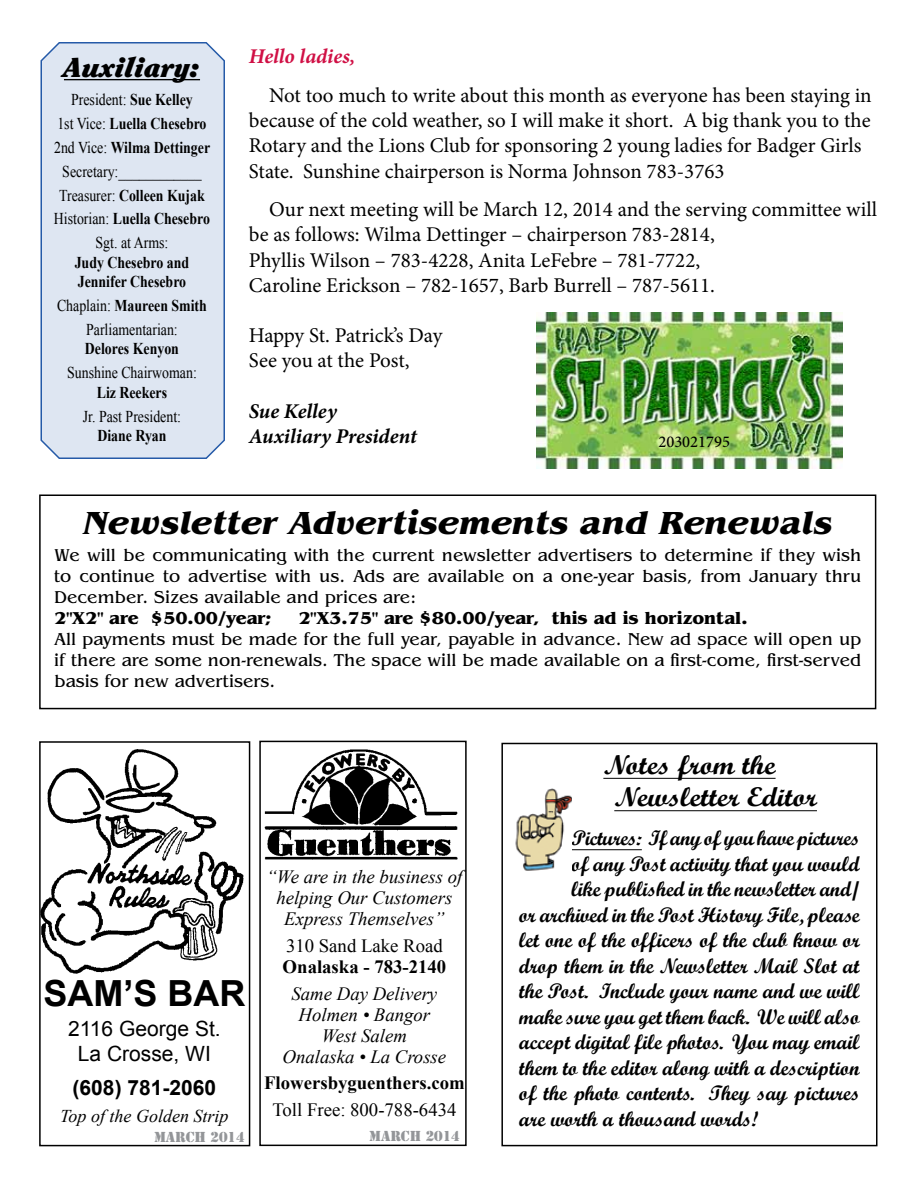
<style>
.page{position:relative;width:918px;height:1188px;background:#fff}
.page>*{position:absolute;margin:0;border:0;box-sizing:border-box;transform-origin:0 0}
.t1{font:700 36px "Arial";color:#000}
.t2{font:italic 700 33px "Benguiat";color:#000}
.t3{font:27px/32.4px "Script MT Bold";color:#000;scale:1.1 1}
.t4{font:italic 900 27px "Clearface";color:#000;scale:1.1 1}
.t5{font:21px/25.2px "Minion Pro";color:#000}
.t6{font:21px "Script MT Bold";color:#000}
.t7{font:italic 700 21px/25.2px "Minion Pro";color:#000}
.t8{font:21px/25.2px "Arial";color:#000;text-align:center}
.t9{font:700 21px "Arial";color:#000}
.t10{font:italic 700 21px "Minion Pro";color:#d01045}
.t11{font:italic 18.75px/21px "Times New Roman";color:#000;text-align:center}
.t12{font:700 18.75px "Times New Roman";color:#000}
.t13{font:18.75px "Times New Roman";color:#000}
.t14{font:18px/21px "Benguiat";color:#000;text-align:justify}
.t15{font:700 18px "Benguiat";color:#000}
.t16{font:italic 18px "Times New Roman";color:#000}
.t17{font:16.5px/23.9px "Times New Roman";color:#000;text-align:center;scale:.84 1}
.t18{font:700 16.5px/19.5px "Times New Roman";color:#000;scale:.84 1}
.t19{font:500 16.5px "Minion Pro";color:#000}
.t20{font:13.5px "Stencil Std";color:#939598}
.s1{font-weight:700}
</style>
<div class="page">
<img style="left:264px;top:749px;width:194px;height:111px">
<div style="left:259px;top:741px;width:208px;height:405px;border:2px solid #000"></div>
<img style="left:42px;top:749px;width:202px;height:225px">
<div style="left:39px;top:741px;width:211px;height:405px;border:2px solid #000"></div>
<hr style="left:603px;top:778px;width:173px;height:1px;background:#000">
<hr style="left:614px;top:810px;width:203px;height:1px;background:#000">
<hr style="left:571px;top:849px;width:71px;height:1px;background:#000">
<div style="left:501px;top:743px;width:377px;height:403px;border:2px solid #000"></div>
<img style="left:515px;top:788px;width:56px;height:83px">
<div style="left:40px;top:42px;width:185px;height:417px;background:#dee6f2"></div>
<img style="left:537px;top:313px;width:305px;height:155px">
<div style="left:39px;top:495px;width:837px;height:214px;border:2px solid #000"></div>
<p class="t10" style="left:249px;top:42px;width:108px">Hello ladies,</p>
<p class="t5" style="left:249px;top:83px;width:624px;text-indent:20px">Not too much to write about this month as everyone has been staying in because of the cold weather, so I will make it short. A big thank you to the Rotary and the Lions Club for sponsoring 2 young ladies for Badger Girls State. Sunshine chairperson is Norma Johnson 783-3763</p>
<p class="t5" style="left:249px;top:197px;width:630px;text-indent:20px">Our next meeting will be March 12, 2014 and the serving committee will be as follows: Wilma Dettinger – chairperson 783-2814,<br>Phyllis Wilson – 783-4228, Anita LeFebre – 781-7722,<br>Caroline Erickson – 782-1657, Barb Burrell – 787-5611.</p>
<p class="t5" style="left:249px;top:323px;width:195px">Happy St. Patrick’s Day<br>See you at the Post,</p>
<p class="t7" style="left:249px;top:398px;width:169px">Sue Kelley<br>Auxiliary President</p>
<p class="t4" style="left:64px;top:51px;width:125px">Auxiliary:</p>
<p class="t17" style="left:54px;top:88px;width:187px">President: <span class="s1">Sue Kelley<br></span>1st Vice: <span class="s1">Luella Chesebro<br></span>2nd Vice: <span class="s1">Wilma Dettinger<br></span>Secretary:____________<br>Treasurer: <span class="s1">Colleen Kujak<br></span>Historian: <span class="s1">Luella Chesebro<br></span>Sgt. at Arms:</p>
<p class="t18" style="left:75px;top:252px;width:138px">Judy Chesebro and<br>Jennifer Chesebro</p>
<p class="t17" style="left:57px;top:293px;width:180px">Chaplain: <span class="s1">Maureen Smith<br></span>Parliamentarian:</p>
<p class="t18" style="left:85px;top:339px;width:113px">Delores Kenyon</p>
<p class="t17" style="left:67px;top:361px;width:156px">Sunshine Chairwoman:</p>
<p class="t18" style="left:97px;top:382px;width:85px">Liz Reekers</p>
<p class="t17" style="left:83px;top:404px;width:118px">Jr. Past President:</p>
<p class="t18" style="left:97px;top:425px;width:84px">Diane Ryan</p>
<p class="t19" style="left:658px;top:431px;width:73px">203021795</p>
<h2 class="t2" style="left:83px;top:503px;width:751px">Newsletter Advertisements and Renewals</h2>
<p class="t14" style="left:54px;top:545px;width:809px">We will be communicating with the current newsletter advertisers to determine if they wish to continue to advertise with us. Ads are available on a one-year basis, from January thru December. Sizes available and prices are:</p>
<p class="t15" style="left:54px;top:608px;width:219px">2"X2" are $50.00/year;</p>
<p class="t15" style="left:298px;top:608px;width:451px">2"X3.75" are $80.00/year, this ad is horizontal.</p>
<p class="t14" style="left:54px;top:629px;width:809px">All payments must be made for the full year, payable in advance. New ad space will open up if there are some non-renewals. The space will be made available on a first-come, first-served basis for new advertisers.</p>
<h1 class="t1" style="left:43px;top:973px;width:203px">SAM’S BAR</h1>
<p class="t8" style="left:68px;top:1016px;width:154px">2116 George St.<br>La Crosse, WI</p>
<p class="t9" style="left:73px;top:1076px;width:145px">(608) 781-2060</p>
<p class="t16" style="left:60px;top:1103px;width:170px">Top of the Golden Strip</p>
<p class="t20" style="left:154px;top:1128px;width:92px">MARCH 2014</p>
<p class="t11" style="left:266px;top:865px;width:198px">“We are in the business of helping Our Customers<br>Express Themselves”</p>
<p class="t13" style="left:286px;top:934px;width:158px">310 Sand Lake Road</p>
<p class="t12" style="left:283px;top:954px;width:165px">Onalaska - 783-2140</p>
<p class="t11" style="left:283px;top:983px;width:165px">Same Day Delivery<br>Holmen • Bangor<br>West Salem<br>Onalaska • La Crosse</p>
<p class="t12" style="left:264px;top:1070px;width:202px">Flowersbyguenthers.com</p>
<p class="t13" style="left:272px;top:1097px;width:186px">Toll Free: 800-788-6434</p>
<p class="t20" style="left:369px;top:1127px;width:92px">MARCH 2014</p>
<p class="t3" style="left:614px;top:748px;width:186px;text-indent:-11px">Notes from the<br>Newsletter Editor</p>
<p class="t6" style="left:571px;top:825px;width:290px">Pictures: If any of you have pictures</p>
<p class="t6" style="left:571px;top:851px;width:290px">of any Post activity that you would</p>
<p class="t6" style="left:571px;top:876px;width:290px">like published in the newsletter and/</p>
<p class="t6" style="left:519px;top:902px;width:342px">or archived in the Post History File, please</p>
<p class="t6" style="left:519px;top:927px;width:342px">let one of the officers of the club know or</p>
<p class="t6" style="left:519px;top:953px;width:342px">drop them in the Newsletter Mail Slot at</p>
<p class="t6" style="left:519px;top:978px;width:342px">the Post. Include your name and we will</p>
<p class="t6" style="left:519px;top:1004px;width:342px">make sure you get them back. We will also</p>
<p class="t6" style="left:519px;top:1029px;width:342px">accept digital file photos. You may email</p>
<p class="t6" style="left:519px;top:1055px;width:342px">them to the editor along with a description</p>
<p class="t6" style="left:519px;top:1080px;width:342px">of the photo contents. They say pictures</p>
<p class="t6" style="left:519px;top:1106px;width:241px">are worth a thousand words!</p>
</div>
